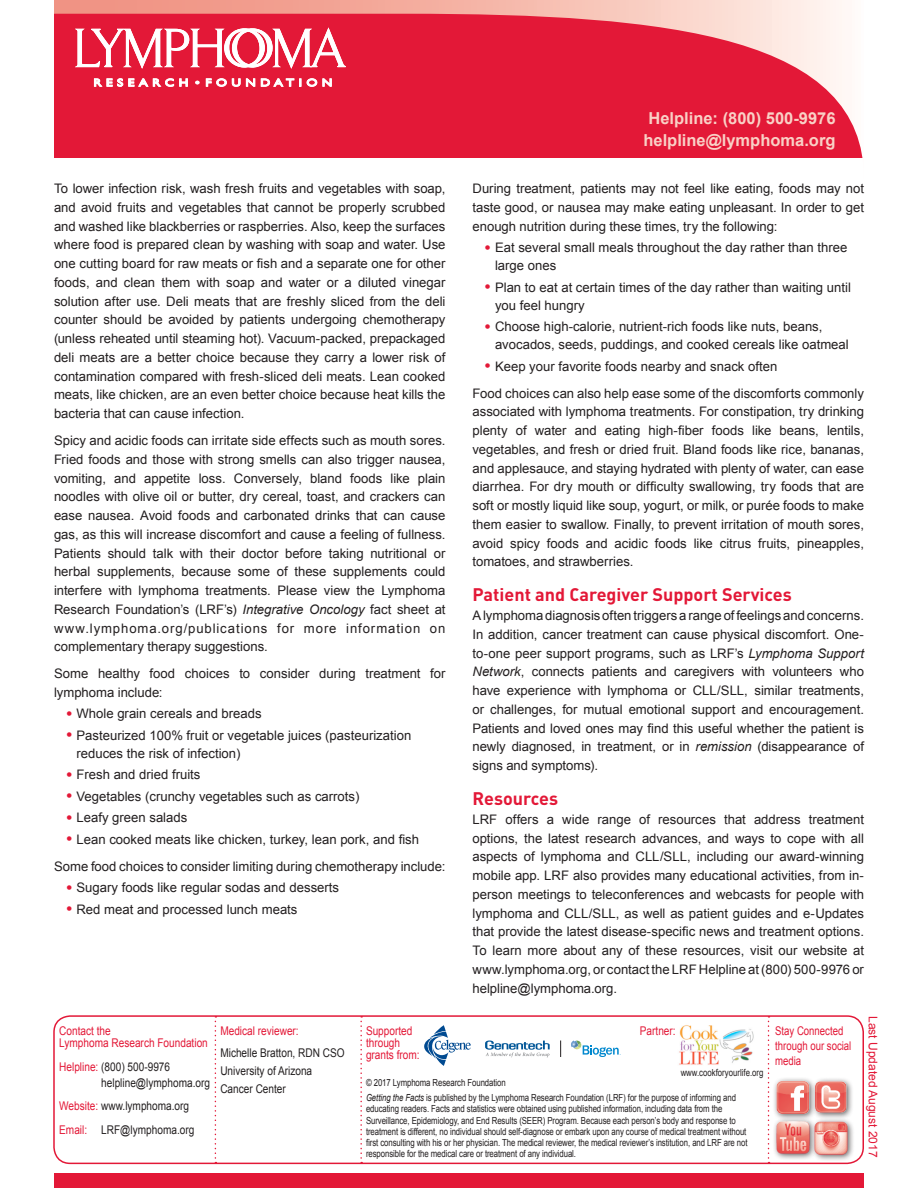
<style>
.page{position:relative;width:918px;height:1188px;background:#fff}
.page>*{position:absolute;margin:0;border:0;box-sizing:border-box;transform-origin:0 0}
.Subhead__1{font:700 18px "DIN";color:#e31837}
.Last_Update{font:700 16.5px/22.5px "Arial";color:#f9d1c6;text-align:center}
.Text{font:13.2px/18.8px "Arial";color:#231f20;text-align:justify}
.Lead-in_Text8_75_12{font:13.2px/18.8px "Arial";color:#231f20;text-align:justify}
.Bullet_Text_less_lea{font:13.2px/18px "Arial";color:#231f20}
.Contact_The_Lymphoma{font:12px/16.5px "Arial";color:#231f20;scale:.84 1}
.Sidebar_Head{font:12px/18px "Arial";color:#231f20;scale:.84 1}
.Sidebar_Head-2{font:12px/12px "Arial";color:#e31837;scale:.84 1}
.Contact_The_Lymphoma-2{font:12px/12px "Arial";color:#e31837;scale:.84 1}
.Sidebar_Head-3{font:12px/15px "Arial";color:#e31837;scale:.8 1}
.Last_Update-2{font:12px "Arial";color:#e31837}
.Copyright_Test{font:9.75px/11.2px "Arial";letter-spacing:-.01em;color:#231f20;scale:.8 1}
.Sidebar_Head-4{font:9.75px "Arial";color:#231f20;scale:.8 1}
.s1{font-style:italic}
.s2{font-size:18px;color:#e31837}
.s3{color:#e31837}
</style>
<div class="page">
<svg style="left:54px;top:0;width:809px;height:158px"></svg>
<div style="left:54px;top:1174px;width:810px;height:14px;background:#e31837"></div>
<svg style="left:75px;top:28px;width:271px;height:42px"></svg>
<svg style="left:94px;top:78px;width:94px;height:9px"></svg>
<svg style="left:195px;top:81px;width:4px;height:3px"></svg>
<svg style="left:206px;top:78px;width:126px;height:9px"></svg>
<div style="left:53px;top:1015px;width:811px;height:149px;border:2px solid #e31837;border-radius:16px"></div>
<svg style="left:424px;top:1025px;width:47px;height:41px"></svg>
<div style="left:772px;top:1077px;width:44px;height:44px;background:#231f20;opacity:.75"></div>
<img style="left:775px;top:1080px;width:35px;height:35px">
<div style="left:772px;top:1117px;width:44px;height:44px;background:#231f20;opacity:.75"></div>
<img style="left:775px;top:1121px;width:35px;height:35px">
<div style="left:811px;top:1077px;width:43px;height:43px;background:#231f20;opacity:.75"></div>
<img style="left:814px;top:1080px;width:35px;height:35px">
<div style="left:811px;top:1118px;width:44px;height:44px;background:#231f20;opacity:.75"></div>
<img style="left:814px;top:1121px;width:35px;height:35px">
<svg style="left:485px;top:1041px;width:65px;height:16px"></svg>
<svg style="left:560px;top:1041px;width:1px;height:16px"></svg>
<svg style="left:571px;top:1041px;width:50px;height:16px"></svg>
<svg style="left:215px;top:1016px;width:1px;height:147px"></svg>
<svg style="left:360px;top:1016px;width:2px;height:147px"></svg>
<svg style="left:768px;top:1016px;width:2px;height:147px"></svg>
<img style="left:679px;top:1025px;width:75px;height:40px">
<p class="Text" style="left:54px;top:179px;width:393px">To lower infection risk, wash fresh fruits and vegetables with soap, and avoid fruits and vegetables that cannot be properly scrubbed and washed like blackberries or raspberries. Also, keep the surfaces where food is prepared clean by washing with soap and water. Use one cutting board for raw meats or fish and a separate one for other foods, and clean them with soap and water or a diluted vinegar solution after use. Deli meats that are freshly sliced from the deli counter should be avoided by patients undergoing chemotherapy (unless reheated until steaming hot). Vacuum-packed, prepackaged deli meats are a better choice because they carry a lower risk of contamination compared with fresh-sliced deli meats. Lean cooked meats, like chicken, are an even better choice because heat kills the bacteria that can cause infection.</p>
<p class="Text" style="left:54px;top:431px;width:393px">Spicy and acidic foods can irritate side effects such as mouth sores.<br>Fried foods and those with strong smells can also trigger nausea, vomiting, and appetite loss. Conversely, bland foods like plain noodles with olive oil or butter, dry cereal, toast, and crackers can ease nausea. Avoid foods and carbonated drinks that can cause gas, as this will increase discomfort and cause a feeling of fullness.<br>Patients should talk with their doctor before taking nutritional or herbal supplements, because some of these supplements could interfere with lymphoma treatments. Please view the Lymphoma Research Foundation’s (LRF’s) <span class="s1">Integrative Oncology</span> fact sheet at www.lymphoma.org/publications for more information on complementary therapy suggestions.</p>
<p class="Text" style="left:54px;top:664px;width:393px">Some healthy food choices to consider during treatment for lymphoma include:</p>
<p class="Bullet_Text_less_lea" style="left:66px;top:705px;width:197px"><span class="s2">•</span> Whole grain cereals and breads</p>
<p class="Bullet_Text_less_lea" style="left:76px;top:726px;width:336px;text-indent:-10px"><span class="s2">•</span> Pasteurized 100% fruit or vegetable juices (pasteurization reduces the risk of infection)</p>
<p class="Bullet_Text_less_lea" style="left:66px;top:766px;width:136px"><span class="s2">•</span> Fresh and dried fruits</p>
<p class="Bullet_Text_less_lea" style="left:66px;top:787px;width:295px"><span class="s2">•</span> Vegetables (crunchy vegetables such as carrots)</p>
<p class="Bullet_Text_less_lea" style="left:66px;top:809px;width:123px"><span class="s2">•</span> Leafy green salads</p>
<p class="Bullet_Text_less_lea" style="left:66px;top:830px;width:355px"><span class="s2">•</span> Lean cooked meats like chicken, turkey, lean pork, and fish</p>
<p class="Text" style="left:54px;top:857px;width:393px">Some food choices to consider limiting during chemotherapy include:</p>
<p class="Bullet_Text_less_lea" style="left:66px;top:879px;width:275px"><span class="s2">•</span> Sugary foods like regular sodas and desserts</p>
<p class="Bullet_Text_less_lea" style="left:66px;top:900px;width:233px"><span class="s2">•</span> Red meat and processed lunch meats</p>
<p class="Last_Update" style="left:643px;top:107px;width:194px">Helpline: (800) 500-9976 helpline@lymphoma.org</p>
<p class="Text" style="left:472px;top:179px;width:393px">During treatment, patients may not feel like eating, foods may not taste good, or nausea may make eating unpleasant. In order to get enough nutrition during these times, try the following:</p>
<p class="Bullet_Text_less_lea" style="left:495px;top:239px;width:354px;text-indent:-10px"><span class="s2">•</span> Eat several small meals throughout the day rather than three large ones</p>
<p class="Bullet_Text_less_lea" style="left:495px;top:278px;width:358px;text-indent:-10px"><span class="s2">•</span> Plan to eat at certain times of the day rather than waiting until you feel hungry</p>
<p class="Bullet_Text_less_lea" style="left:495px;top:318px;width:355px;text-indent:-10px"><span class="s2">•</span> Choose high-calorie, nutrient-rich foods like nuts, beans, avocados, seeds, puddings, and cooked cereals like oatmeal</p>
<p class="Bullet_Text_less_lea" style="left:484px;top:357px;width:294px"><span class="s2">•</span> Keep your favorite foods nearby and snack often</p>
<p class="Text" style="left:472px;top:384px;width:393px">Food choices can also help ease some of the discomforts commonly associated with lymphoma treatments. For constipation, try drinking plenty of water and eating high-fiber foods like beans, lentils, vegetables, and fresh or dried fruit. Bland foods like rice, bananas, and applesauce, and staying hydrated with plenty of water, can ease diarrhea. For dry mouth or difficulty swallowing, try foods that are soft or mostly liquid like soup, yogurt, or milk, or purée foods to make them easier to swallow. Finally, to prevent irritation of mouth sores, avoid spicy foods and acidic foods like citrus fruits, pineapples, tomatoes, and strawberries.</p>
<p class="Subhead__1" style="left:472px;top:583px;width:321px">Patient and Caregiver Support Services</p>
<p class="Lead-in_Text8_75_12" style="left:472px;top:606px;width:393px">A lymphoma diagnosis often triggers a range of feelings and concerns.<br>In addition, cancer treatment can cause physical discomfort. One&shy;to-one peer support programs, such as LRF’s <span class="s1">Lymphoma Support Network</span>, connects patients and caregivers with volunteers who have experience with lymphoma or CLL/SLL, similar treatments, or challenges, for mutual emotional support and encouragement.<br>Patients and loved ones may find this useful whether the patient is newly diagnosed, in treatment, or in <span class="s1">remission</span> (disappearance of signs and symptoms).</p>
<p class="Subhead__1" style="left:472px;top:787px;width:87px">Resources</p>
<p class="Lead-in_Text8_75_12" style="left:472px;top:810px;width:393px">LRF offers a wide range of resources that address treatment options, the latest research advances, and ways to cope with all aspects of lymphoma and CLL/SLL, including our award-winning mobile app. LRF also provides many educational activities, from in&shy;person meetings to teleconferences and webcasts for people with lymphoma and CLL/SLL, as well as patient guides and e-Updates that provide the latest disease-specific news and treatment options.<br>To learn more about any of these resources, visit our website at www.lymphoma.org, or contact the LRF Helpline at (800) 500-9976 or helpline@lymphoma.org.</p>
<p class="Contact_The_Lymphoma-2" style="left:59px;top:1025px;width:178px">Contact the<br>Lymphoma Research Foundation</p>
<p class="Contact_The_Lymphoma" style="left:101px;top:1058px;width:131px;text-indent:-42px"><span class="s3">Helpline:</span> (800) 500-9976 helpline@lymphoma.org</p>
<p class="Contact_The_Lymphoma" style="left:59px;top:1098px;width:156px"><span class="s3">Website:</span> www.lymphoma.org</p>
<p class="Contact_The_Lymphoma" style="left:59px;top:1121px;width:162px"><span class="s3">Email:</span> LRF@lymphoma.org</p>
<p class="Sidebar_Head-2" style="left:220px;top:1025px;width:95px">Medical reviewer:</p>
<p class="Sidebar_Head" style="left:220px;top:1044px;width:150px">Michelle Bratton, RDN CSO<br>University of Arizona<br>Cancer Center</p>
<p class="Sidebar_Head-2" style="left:366px;top:1025px;width:66px">Supported through grants from:</p>
<p class="Sidebar_Head-2" style="left:640px;top:1025px;width:44px">Partner:</p>
<p class="Sidebar_Head-4" style="left:681px;top:1066px;width:105px">www.cookforyourlife.org</p>
<p class="Copyright_Test" style="left:366px;top:1077px;width:176px">© 2017 Lymphoma Research Foundation</p>
<p class="Copyright_Test" style="left:366px;top:1092px;width:479px"><span class="s1">Getting the Facts</span> is published by the Lymphoma Research Foundation (LRF) for the purpose of informing and educating readers. Facts and statistics were obtained using published information, including data from the Surveillance, Epidemiology, and End Results (SEER) Program. Because each person’s body and response to treatment is different, no individual should self-diagnose or embark upon any course of medical treatment without first consulting with his or her physician. The medical reviewer, the medical reviewer’s institution, and LRF are not responsible for the medical care or treatment of any individual.</p>
<p class="Sidebar_Head-3" style="left:775px;top:1024px;width:97px">Stay Connected through our social media</p>
<p class="Last_Update-2" style="left:881px;top:1016px;width:143px;rotate:90deg">Last Updated August 2017</p>
</div>
